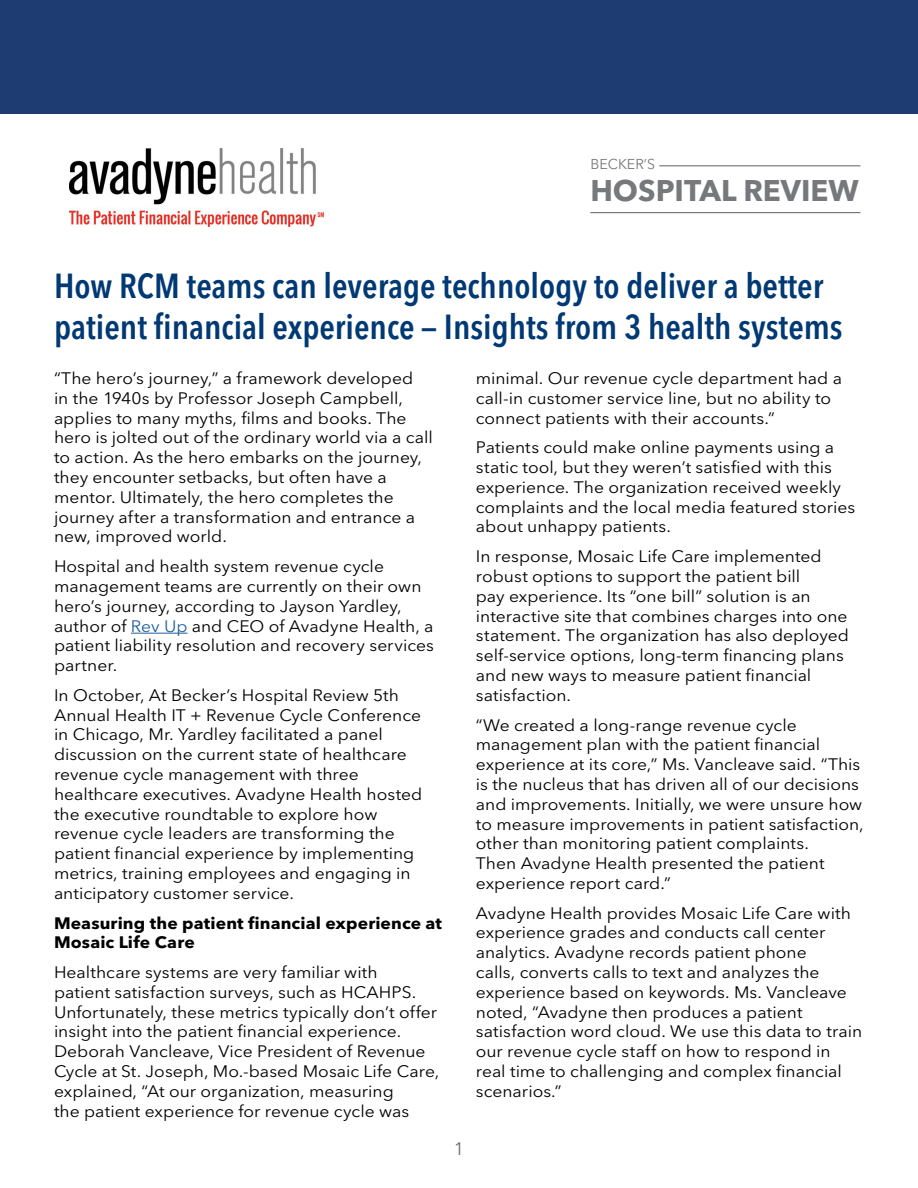
<style>
.page{position:relative;width:918px;height:1188px;background:#fff}
.page>*{position:absolute;margin:0;border:0;box-sizing:border-box;transform-origin:0 0}
.t1{font:600 condensed 34.5px/41.4px "Avenir Next LT Pro";color:#003974}
.t2{font:700 29.55px "Avenir Next LT Pro";color:#77787b}
.t3{font:18px "Avenir Next LT Pro";color:#6b6c6f}
.t4{font:16.5px/19.8px "Avenir Next LT Pro";color:#000;scale:1.06 1}
.t5{font:700 16.5px/19.8px "Avenir Next LT Pro";letter-spacing:.01em;color:#000;scale:1.06 1}
.t6{font:14.25px "Avenir Next LT Pro";color:#77787b}
.s1{color:#215e9e}
</style>
<div class="page">
<div style="left:0;top:0;width:918px;height:113px;background:#1e3c71"></div>
<img style="left:69px;top:149px;width:255px;height:77px">
<hr style="left:659px;top:165px;width:201px;height:1px;background:#77787b">
<hr style="left:590px;top:212px;width:270px;height:1px;background:#77787b">
<hr style="left:131px;top:633px;width:56px;height:1px;background:#215e9e">
<p class="t6" style="left:590px;top:156px;width:66px">BECKER’S</p>
<h2 class="t2" style="left:590px;top:173px;width:270px">HOSPITAL REVIEW</h2>
<h1 class="t1" style="left:54px;top:265px;width:790px">How RCM teams can leverage technology to deliver a better patient financial experience — Insights from 3 health systems</h1>
<p class="t4" style="left:54px;top:368px;width:359px">“The hero’s journey,” a framework developed<br>in the 1940s by Professor Joseph Campbell, applies to many myths, films and books. The hero is jolted out of the ordinary world via a call to action. As the hero embarks on the journey, they encounter setbacks, but often have a mentor. Ultimately, the hero completes the journey after a transformation and entrance a new, improved world.</p>
<p class="t4" style="left:54px;top:556px;width:360px">Hospital and health system revenue cycle management teams are currently on their own hero’s journey, according to Jayson Yardley, author of <span class="s1">Rev Up</span> and CEO of Avadyne Health, a patient liability resolution and recovery services partner.</p>
<p class="t4" style="left:54px;top:685px;width:349px">In October, At Becker’s Hospital Review 5th Annual Health IT + Revenue Cycle Conference in Chicago, Mr. Yardley facilitated a panel discussion on the current state of healthcare revenue cycle management with three healthcare executives. Avadyne Health hosted the executive roundtable to explore how revenue cycle leaders are transforming the patient financial experience by implementing metrics, training employees and engaging in anticipatory customer service.</p>
<p class="t5" style="left:54px;top:913px;width:368px">Measuring the patient financial experience at<br>Mosaic Life Care</p>
<p class="t4" style="left:54px;top:962px;width:365px">Healthcare systems are very familiar with<br>patient satisfaction surveys, such as HCAHPS.<br>Unfortunately, these metrics typically don’t offer insight into the patient financial experience.<br>Deborah Vancleave, Vice President of Revenue Cycle at St. Joseph, Mo.-based Mosaic Life Care, explained, “At our organization, measuring<br>the patient experience for revenue cycle was</p>
<p class="t3" style="left:454px;top:1138px;width:12px">1</p>
<p class="t4" style="left:476px;top:368px;width:347px">minimal. Our revenue cycle department had a call-in customer service line, but no ability to connect patients with their accounts.”</p>
<p class="t4" style="left:476px;top:438px;width:359px">Patients could make online payments using a static tool, but they weren’t satisfied with this experience. The organization received weekly complaints and the local media featured stories about unhappy patients.</p>
<p class="t4" style="left:476px;top:546px;width:353px">In response, Mosaic Life Care implemented robust options to support the patient bill<br>pay experience. Its “one bill” solution is an interactive site that combines charges into one statement. The organization has also deployed self-service options, long-term financing plans and new ways to measure patient financial satisfaction.</p>
<p class="t4" style="left:476px;top:715px;width:367px">“We created a long-range revenue cycle management plan with the patient financial experience at its core,” Ms. Vancleave said. “This is the nucleus that has driven all of our decisions and improvements. Initially, we were unsure how to measure improvements in patient satisfaction, other than monitoring patient complaints.<br>Then Avadyne Health presented the patient experience report card.”</p>
<p class="t4" style="left:476px;top:903px;width:366px">Avadyne Health provides Mosaic Life Care with experience grades and conducts call center analytics. Avadyne records patient phone<br>calls, converts calls to text and analyzes the experience based on keywords. Ms. Vancleave noted, “Avadyne then produces a patient satisfaction word cloud. We use this data to train our revenue cycle staff on how to respond in real time to challenging and complex financial scenarios.”</p>
</div>
